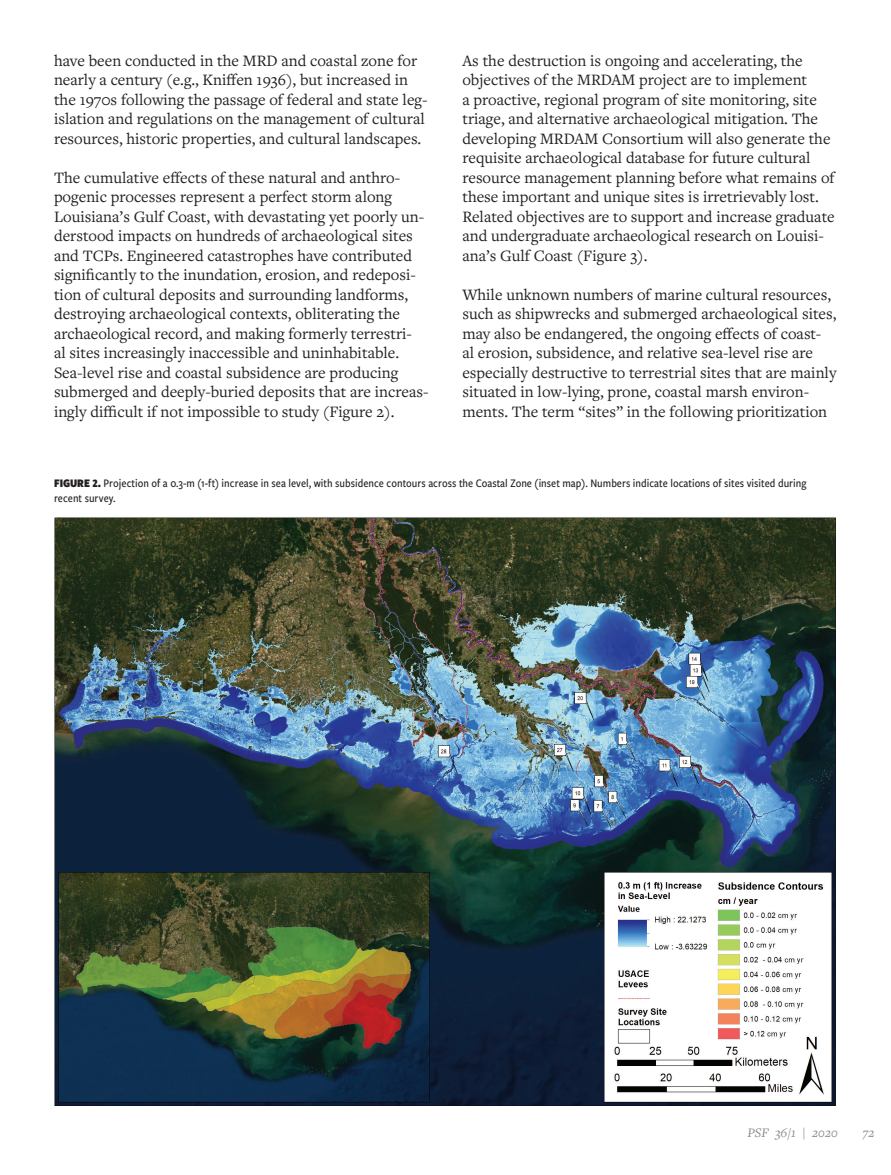
<style>
.page{position:relative;width:891px;height:1175px;background:#fff}
.page>*{position:absolute;margin:0;border:0;box-sizing:border-box;transform-origin:0 0}
.t1{font:16.5px/19.5px "Freight Text Pro";color:#231f20}
.t2{font:italic 13.5px "Freight Text Pro";color:#8a8a8e}
.t3{font:500 12px/15px "Freight Sans Cnd Pro";color:#231f20}
.s1{font-weight:900}
</style>
<div class="page">
<img style="left:54px;top:517px;width:782px;height:588px">
<p class="t1" style="left:54px;top:50px;width:375px">have been conducted in the MRD and coastal zone for nearly a century (e.g., Kniffen 1936), but increased in the 1970s following the passage of federal and state leg&shy;islation and regulations on the management of cultural resources, historic properties, and cultural landscapes.</p>
<p class="t1" style="left:54px;top:167px;width:376px">The cumulative effects of these natural and anthro&shy;pogenic processes represent a perfect storm along Louisiana’s Gulf Coast, with devastating yet poorly un&shy;derstood impacts on hundreds of archaeological sites and TCPs. Engineered catastrophes have contributed significantly to the inundation, erosion, and redeposi&shy;tion of cultural deposits and surrounding landforms, destroying archaeological contexts, obliterating the archaeological record, and making formerly terrestri-<br>al sites increasingly inaccessible and uninhabitable.<br>Sea-level rise and coastal subsidence are producing submerged and deeply-buried deposits that are increas&shy;ingly difficult if not impossible to study (Figure 2).</p>
<p class="t1" style="left:462px;top:50px;width:374px">As the destruction is ongoing and accelerating, the objectives of the MRDAM project are to implement<br>a proactive, regional program of site monitoring, site triage, and alternative archaeological mitigation. The developing MRDAM Consortium will also generate the requisite archaeological database for future cultural resource management planning before what remains of these important and unique sites is irretrievably lost.<br>Related objectives are to support and increase graduate and undergraduate archaeological research on Louisi&shy;ana’s Gulf Coast (Figure 3).</p>
<p class="t1" style="left:462px;top:284px;width:376px">While unknown numbers of marine cultural resources, such as shipwrecks and submerged archaeological sites, may also be endangered, the ongoing effects of coast&shy;al erosion, subsidence, and relative sea-level rise are especially destructive to terrestrial sites that are mainly situated in low-lying, prone, coastal marsh environ&shy;ments. The term “sites” in the following prioritization</p>
<p class="t3" style="left:54px;top:475px;width:754px"><span class="s1">FIGURE 2.</span> Projection of a 0.3-m (1-ft) increase in sea level, with subsidence contours across the Coastal Zone (inset map). Numbers indicate locations of sites visited during recent survey.</p>
<p class="t2" style="left:747px;top:1123px;width:92px">PSF 36/1 | 2020</p>
<p class="t2" style="left:863px;top:1123px;width:14px">72</p>
</div>
